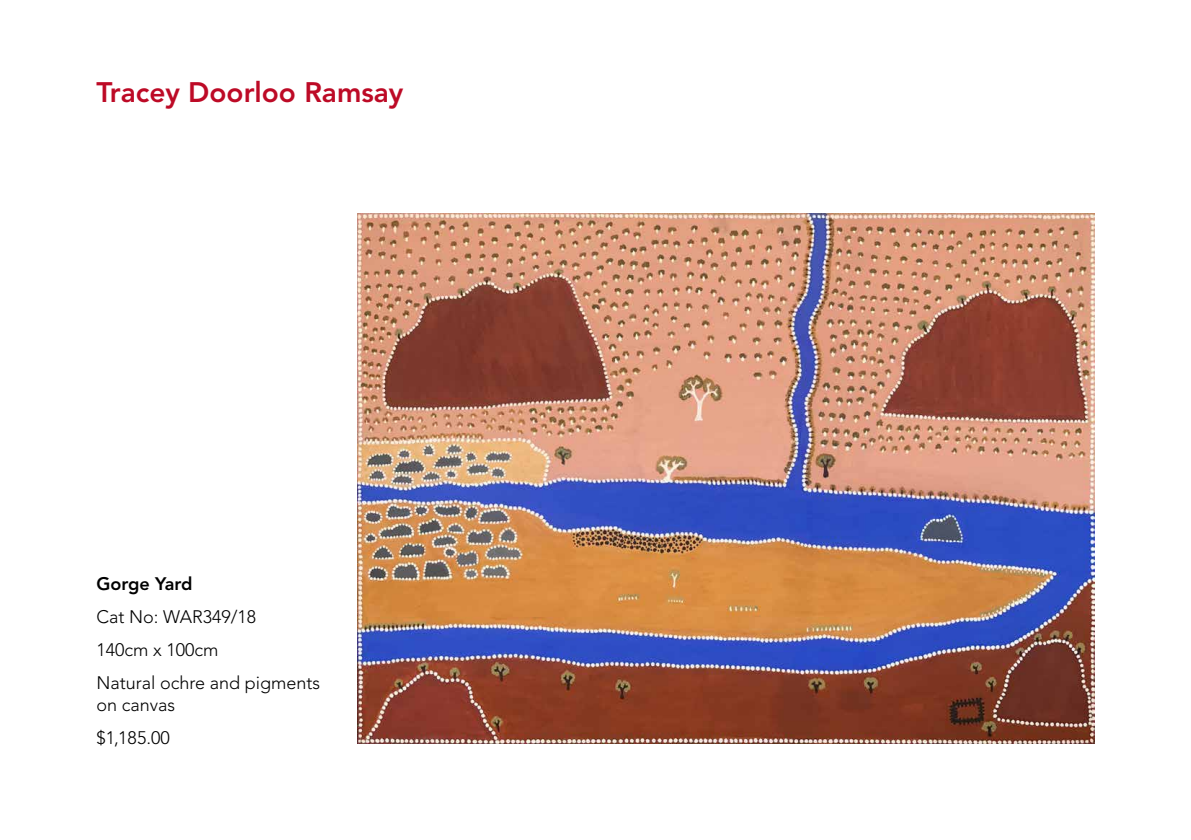
<style>
.page{position:relative;width:1191px;height:840px;background:#fff}
.page>*{position:absolute;margin:0;border:0;box-sizing:border-box;transform-origin:0 0}
.t1{font:800 28px "Avenir";color:#bd0a26}
.t2{font:300 18px/33px "Avenir";color:#000}
.t3{font:800 18px "Avenir";color:#000}
</style>
<div class="page">
<img style="left:357px;top:213px;width:737px;height:530px">
<h1 class="t1" style="left:96px;top:76px;width:308px">Tracey Doorloo Ramsay</h1>
<p class="t3" style="left:96px;top:572px;width:98px">Gorge Yard</p>
<p class="t2" style="left:96px;top:600px;width:225px">Cat No: WAR349/18<br>140cm x 100cm<br>Natural ochre and pigments</p>
<p class="t2" style="left:96px;top:687px;width:80px">on canvas $1,185.00</p>
</div>
